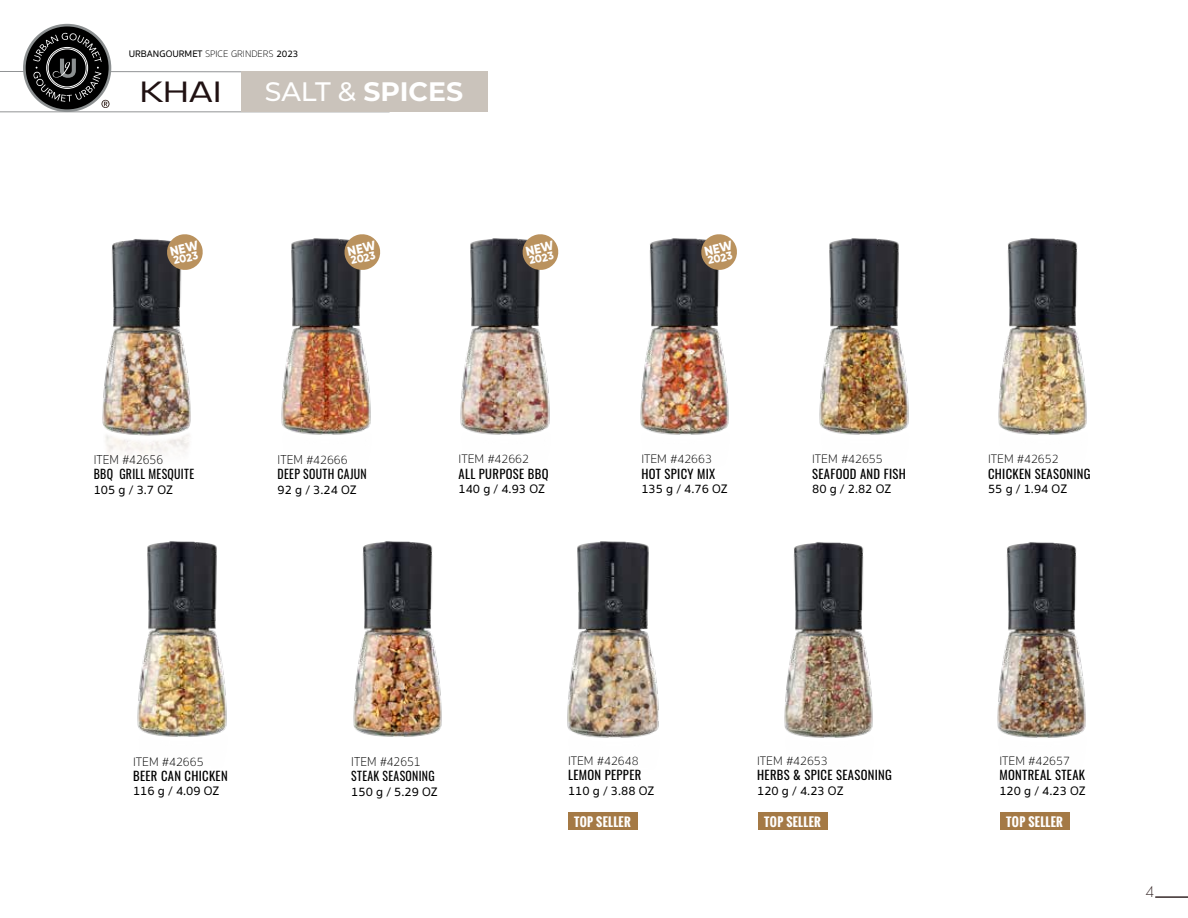
<style>
.page{position:relative;width:1188px;height:918px;background:#fff}
.page>*{position:absolute;margin:0;border:0;box-sizing:border-box;transform-origin:0 0}
.t1{font:28.95px "Eurostile BQ";color:#201112;scale:1.25 1}
.t2{font:700 26.7px "Montserrat";color:#fff}
.t3{font:300 15.6px "Geosans";color:#332525}
.t4{font:100 13.35px "Sukhumvit Set";color:#000;scale:.93 1}
.t5{font:500 12.6px "Sukhumvit Set";color:#000}
.t6{font:12.6px "Oswald";letter-spacing:.025em;color:#000}
.t7{font:100 12.6px "Sukhumvit Set";color:#000}
.t8{font:12.6px "Oswald";letter-spacing:.025em;color:#000;scale:.93 1}
.t9{font:700 12px "Oswald";letter-spacing:.025em;color:#fff}
.t10{font:800 11.1px "Gilroy";color:#fff}
.t11{font:500 9.75px "Sukhumvit Set";color:#000}
.s1{font-weight:100}
.s2{font-weight:500}
.s3{font-size:13.2px}
.s4{font-size:13.35px}
.s5{font-size:12.45px}
</style>
<div class="page">
<img style="left:819px;top:238px;width:90px;height:197px">
<img style="left:102px;top:239px;width:89px;height:217px">
<img style="left:281px;top:238px;width:90px;height:197px">
<img style="left:460px;top:238px;width:90px;height:197px">
<img style="left:640px;top:238px;width:89px;height:197px">
<img style="left:998px;top:238px;width:89px;height:197px">
<img style="left:137px;top:541px;width:90px;height:196px">
<img style="left:353px;top:541px;width:89px;height:196px">
<img style="left:567px;top:541px;width:92px;height:197px">
<img style="left:784px;top:542px;width:89px;height:196px">
<img style="left:997px;top:542px;width:89px;height:196px">
<hr style="left:0;top:112px;width:390px;height:1px;background:#919395">
<div style="left:241px;top:72px;width:246px;height:40px;background:#cac3bb"></div>
<svg style="left:23px;top:24px;width:88px;height:88px"></svg>
<div style="left:26px;top:26px;width:83px;height:83px;background:#000;border-radius:50%"></div>
<svg style="left:0;top:33px;width:390px;height:75px"></svg>
<div style="left:568px;top:812px;width:69px;height:18px;background:#a47945"></div>
<div style="left:758px;top:812px;width:70px;height:18px;background:#a47945"></div>
<div style="left:1000px;top:812px;width:70px;height:18px;background:#a47945"></div>
<hr style="left:1155px;top:897px;width:33px;height:1px;background:#332525">
<svg style="left:343px;top:234px;width:38px;height:38px"></svg>
<svg style="left:521px;top:234px;width:38px;height:38px"></svg>
<svg style="left:700px;top:234px;width:37px;height:38px"></svg>
<svg style="left:165px;top:234px;width:38px;height:38px"></svg>
<p class="t11" style="left:129px;top:47px;width:171px">URBANGOURMET <span class="s1">SPICE GRINDERS</span> 2023</p>
<h2 class="t2" style="left:265px;top:73px;width:200px"><span class="s2">SALT &amp;</span> SPICES</h2>
<h1 class="t1" style="left:140px;top:76px;width:67px">KHAI</h1>
<p class="t10" style="left:172px;top:254px;width:26px;rotate:-12deg">2023</p>
<p class="t4" style="left:94px;top:451px;width:76px"><span class="s3">I</span>TEM #42656</p>
<p class="t8" style="left:94px;top:463px;width:109px">BBQ GRILL MESQUITE</p>
<p class="t5" style="left:94px;top:481px;width:81px">105 g / 3.7 OZ</p>
<p class="t10" style="left:350px;top:254px;width:26px;rotate:-12deg">2023</p>
<p class="t10" style="left:528px;top:254px;width:26px;rotate:-12deg">2023</p>
<p class="t10" style="left:706px;top:254px;width:26px;rotate:-12deg">2023</p>
<p class="t7" style="left:278px;top:451px;width:72px"><span class="s3">I</span><span class="s4">TEM</span> #42666</p>
<p class="t8" style="left:278px;top:463px;width:97px">DEEP SOUTH CAJUN</p>
<p class="t5" style="left:278px;top:481px;width:81px">92 g / 3.24 OZ</p>
<p class="t7" style="left:459px;top:451px;width:72px"><span class="s5">I</span>TEM #42662</p>
<p class="t6" style="left:459px;top:462px;width:92px">ALL PURPOSE BBQ</p>
<p class="t5" style="left:459px;top:480px;width:88px">140 g / 4.93 OZ</p>
<p class="t7" style="left:641px;top:451px;width:72px"><span class="s5">I</span>TEM #42663</p>
<p class="t6" style="left:641px;top:462px;width:76px">HOT SPICY MIX</p>
<p class="t5" style="left:641px;top:480px;width:88px">135 g / 4.76 OZ</p>
<p class="t7" style="left:812px;top:451px;width:72px"><span class="s5">I</span>TEM #42655</p>
<p class="t6" style="left:812px;top:462px;width:95px">SEAFOOD AND FISH</p>
<p class="t5" style="left:812px;top:480px;width:81px">80 g / 2.82 OZ</p>
<p class="t7" style="left:988px;top:451px;width:72px"><span class="s5">I</span>TEM #42652</p>
<p class="t6" style="left:988px;top:462px;width:104px">CHICKEN SEASONING</p>
<p class="t5" style="left:988px;top:480px;width:81px">55 g / 1.94 OZ</p>
<p class="t7" style="left:133px;top:753px;width:72px"><span class="s5">I</span>TEM #42665</p>
<p class="t6" style="left:133px;top:765px;width:96px">BEER CAN CHICKEN</p>
<p class="t5" style="left:133px;top:783px;width:88px">116 g / 4.09 OZ</p>
<p class="t4" style="left:351px;top:752px;width:76px"><span class="s3">I</span>TEM #42651</p>
<p class="t8" style="left:351px;top:765px;width:91px">STEAK SEASONING</p>
<p class="t5" style="left:351px;top:783px;width:88px">150 g / 5.29 OZ</p>
<p class="t7" style="left:568px;top:752px;width:72px"><span class="s5">I</span>TEM #42648</p>
<p class="t6" style="left:568px;top:764px;width:75px">LEMON PEPPER</p>
<p class="t5" style="left:568px;top:782px;width:88px">110 g / 3.88 OZ</p>
<p class="t7" style="left:757px;top:752px;width:72px"><span class="s5">I</span>TEM #42653</p>
<p class="t6" style="left:757px;top:764px;width:136px">HERBS &amp; SPICE SEASONING</p>
<p class="t5" style="left:757px;top:782px;width:88px">120 g / 4.23 OZ</p>
<p class="t7" style="left:999px;top:752px;width:72px"><span class="s5">I</span>TEM #42657</p>
<p class="t6" style="left:999px;top:764px;width:87px">MONTREAL STEAK</p>
<p class="t5" style="left:999px;top:782px;width:88px">120 g / 4.23 OZ</p>
<p class="t9" style="left:574px;top:813px;width:58px">TOP SELLER</p>
<p class="t9" style="left:764px;top:813px;width:58px">TOP SELLER</p>
<p class="t9" style="left:1006px;top:813px;width:58px">TOP SELLER</p>
<p class="t3" style="left:1145px;top:883px;width:10px">4</p>
</div>
